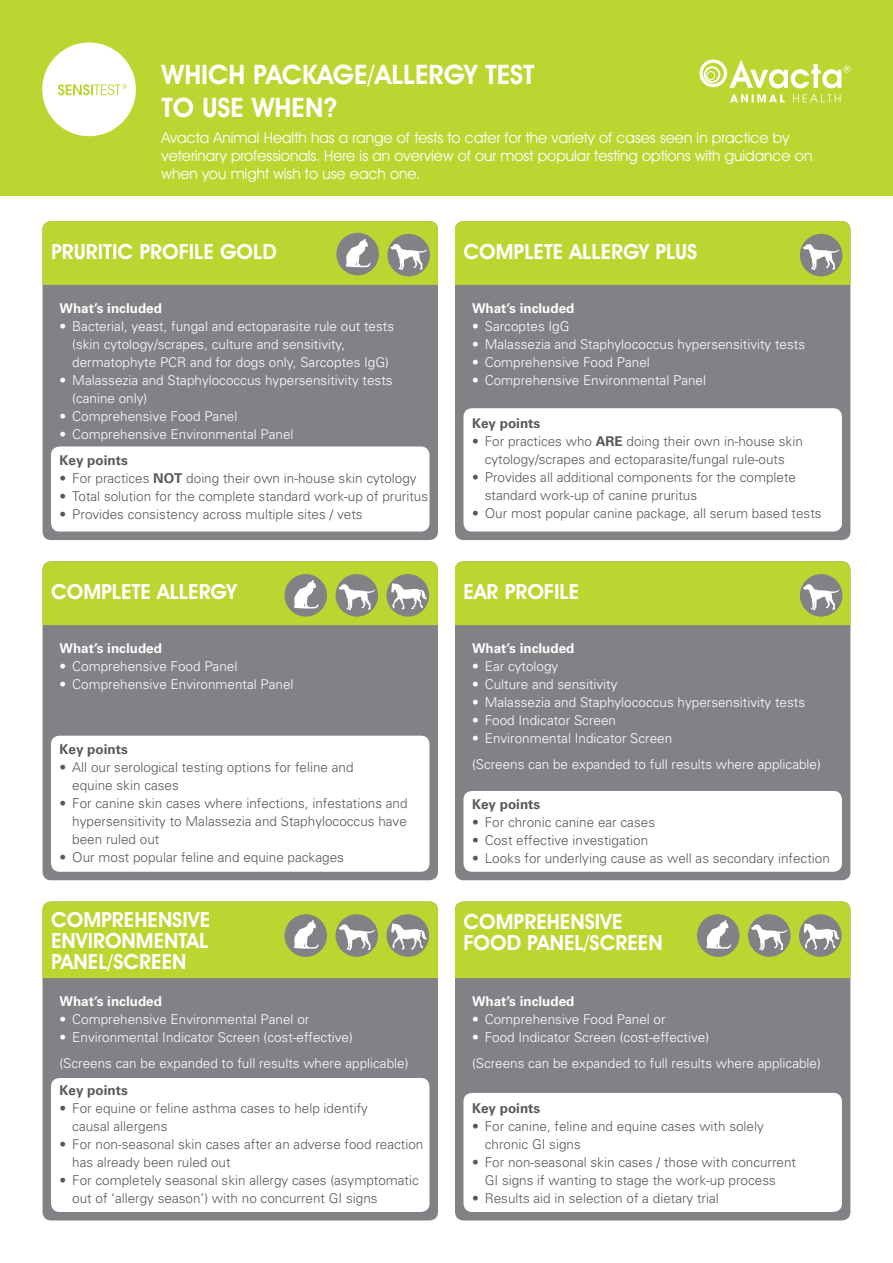
<style>
.page{position:relative;width:893px;height:1263px;background:#fff}
.page>*{position:absolute;margin:0;border:0;box-sizing:border-box;transform-origin:0 0}
.HEADERS{font:600 27px "Avant Garde IT Cby BT";color:#fff}
.t1{font:600 21px/21px "Avant Garde IT Cby BT";color:#fff}
.TOP_PARA{font:15px/18px "Avant Garde IT Cby BT";color:#fff}
.t2{font:300 13.5px/18px "Univers";color:#57585a}
.t3{font:300 13.5px/18px "Univers";color:#fff}
.t4{font:700 13.5px "Univers";color:#fff}
.t5{font:700 13.5px "Univers";color:#57585a}
.s1{font-weight:700}
</style>
<div class="page">
<div style="left:0;top:0;width:893px;height:196px;background:#bcd531"></div>
<div style="left:43px;top:901px;width:395px;height:319px;background:#808285;border-radius:9px"></div>
<div style="left:43px;top:221px;width:395px;height:319px;background:#808285;border-radius:9px"></div>
<div style="left:43px;top:561px;width:395px;height:319px;background:#808285;border-radius:9px"></div>
<div style="left:455px;top:221px;width:395px;height:319px;background:#808285;border-radius:9px"></div>
<div style="left:455px;top:561px;width:395px;height:319px;background:#808285;border-radius:9px"></div>
<div style="left:455px;top:901px;width:395px;height:319px;background:#808285;border-radius:9px"></div>
<svg style="left:455px;top:221px;width:395px;height:64px;background:#bad137"></svg>
<svg style="left:455px;top:561px;width:395px;height:64px;background:#bad138"></svg>
<div style="left:51px;top:446px;width:378px;height:85px;background:#fff;border-radius:9px"></div>
<div style="left:51px;top:736px;width:378px;height:136px;background:#fff;border-radius:9px"></div>
<div style="left:51px;top:1078px;width:378px;height:134px;background:#fff;border-radius:9px"></div>
<div style="left:463px;top:408px;width:379px;height:123px;background:#fff;border-radius:9px"></div>
<div style="left:463px;top:791px;width:379px;height:81px;background:#fff;border-radius:9px"></div>
<div style="left:463px;top:1093px;width:379px;height:119px;background:#fff;border-radius:9px"></div>
<svg style="left:43px;top:221px;width:395px;height:64px;background:#b8ce3e"></svg>
<svg style="left:43px;top:561px;width:395px;height:64px;background:#b7cc44"></svg>
<svg style="left:43px;top:901px;width:395px;height:77px;background:#b8cd42"></svg>
<svg style="left:455px;top:901px;width:395px;height:77px;background:#b8cd42"></svg>
<div style="left:43px;top:43px;width:93px;height:93px;background:#fff;border-radius:50%"></div>
<svg style="left:58px;top:84px;width:69px;height:11px"></svg>
<svg style="left:730px;top:94px;width:110px;height:8px"></svg>
<svg style="left:699px;top:60px;width:151px;height:28px"></svg>
<p class="HEADERS" style="left:162px;top:59px;width:374px">WHICH PACKAGE/ALLERGY TEST</p>
<p class="HEADERS" style="left:162px;top:91px;width:177px">TO USE WHEN?</p>
<p class="TOP_PARA" style="left:162px;top:129px;width:652px">Avacta Animal Health has a range of tests to cater for the variety of cases seen in practice by veterinary professionals. Here is an overview of our most popular testing options with guidance on when you might wish to use each one.</p>
<p class="t1" style="left:51px;top:241px;width:227px">PRURITIC PROFILE GOLD</p>
<p class="t1" style="left:463px;top:241px;width:235px">COMPLETE ALLERGY PLUS</p>
<p class="t4" style="left:60px;top:300px;width:104px">What’s included</p>
<p class="t3" style="left:72px;top:317px;width:323px;text-indent:-13px">• Bacterial, yeast, fungal and ectoparasite rule out tests (skin cytology/scrapes, culture and sensitivity, dermatophyte PCR and for dogs only, Sarcoptes IgG)</p>
<p class="t3" style="left:72px;top:371px;width:322px;text-indent:-13px">• Malassezia and Staphylococcus hypersensitivity tests (canine only)</p>
<p class="t3" style="left:60px;top:407px;width:179px">• Comprehensive Food Panel</p>
<p class="t3" style="left:60px;top:425px;width:236px">• Comprehensive Environmental Panel</p>
<p class="t5" style="left:60px;top:452px;width:70px">Key points</p>
<p class="t2" style="left:60px;top:469px;width:359px">• For practices <span class="s1">NOT</span> doing their own in-house skin cytology</p>
<p class="t2" style="left:60px;top:487px;width:370px">• Total solution for the complete standard work-up of pruritus</p>
<p class="t2" style="left:60px;top:505px;width:305px">• Provides consistency across multiple sites / vets</p>
<p class="t4" style="left:472px;top:300px;width:104px">What’s included</p>
<p class="t3" style="left:472px;top:317px;width:99px">• Sarcoptes IgG</p>
<p class="t3" style="left:472px;top:335px;width:335px">• Malassezia and Staphylococcus hypersensitivity tests</p>
<p class="t3" style="left:472px;top:353px;width:179px">• Comprehensive Food Panel</p>
<p class="t3" style="left:472px;top:371px;width:236px">• Comprehensive Environmental Panel</p>
<p class="t5" style="left:472px;top:415px;width:70px">Key points</p>
<p class="t2" style="left:472px;top:432px;width:332px;text-align:center">• For practices who <span class="s1">ARE</span> doing their own in-house skin cytology/scrapes and ectoparasite/fungal rule-outs</p>
<p class="t2" style="left:485px;top:468px;width:313px;text-indent:-13px">• Provides all additional components for the complete standard work-up of canine pruritus</p>
<p class="t2" style="left:472px;top:504px;width:351px">• Our most popular canine package, all serum based tests</p>
<p class="t1" style="left:51px;top:581px;width:187px">COMPLETE ALLERGY</p>
<p class="t1" style="left:463px;top:581px;width:117px">EAR PROFILE</p>
<p class="t4" style="left:60px;top:640px;width:104px">What’s included</p>
<p class="t3" style="left:60px;top:657px;width:179px">• Comprehensive Food Panel</p>
<p class="t3" style="left:60px;top:675px;width:236px">• Comprehensive Environmental Panel</p>
<p class="t5" style="left:60px;top:741px;width:70px">Key points</p>
<p class="t2" style="left:72px;top:758px;width:283px;text-indent:-13px">• All our serological testing options for feline and equine skin cases</p>
<p class="t2" style="left:72px;top:794px;width:337px;text-align:justify;text-indent:-13px">• For canine skin cases where infections, infestations and hypersensitivity to Malassezia and Staphylococcus have been ruled out</p>
<p class="t2" style="left:60px;top:848px;width:286px">• Our most popular feline and equine packages</p>
<p class="t4" style="left:472px;top:640px;width:104px">What’s included</p>
<p class="t3" style="left:472px;top:657px;width:88px">• Ear cytology</p>
<p class="t3" style="left:472px;top:675px;width:147px">• Culture and sensitivity</p>
<p class="t3" style="left:472px;top:693px;width:335px">• Malassezia and Staphylococcus hypersensitivity tests</p>
<p class="t3" style="left:472px;top:711px;width:146px">• Food Indicator Screen</p>
<p class="t3" style="left:472px;top:729px;width:202px">• Environmental Indicator Screen</p>
<p class="t3" style="left:472px;top:755px;width:350px">(Screens can be expanded to full results where applicable)</p>
<p class="t5" style="left:472px;top:796px;width:70px">Key points</p>
<p class="t2" style="left:472px;top:813px;width:185px">• For chronic canine ear cases</p>
<p class="t2" style="left:472px;top:831px;width:178px">• Cost effective investigation</p>
<p class="t2" style="left:472px;top:849px;width:359px">• Looks for underlying cause as well as secondary infection</p>
<p class="t1" style="left:51px;top:909px;width:161px">COMPREHENSIVE</p>
<p class="t1" style="left:51px;top:930px;width:159px">ENVIRONMENTAL<br>PANEL/SCREEN</p>
<p class="t1" style="left:463px;top:911px;width:161px">COMPREHENSIVE</p>
<p class="t1" style="left:463px;top:932px;width:201px">FOOD PANEL/SCREEN</p>
<p class="t4" style="left:60px;top:993px;width:104px">What’s included</p>
<p class="t3" style="left:60px;top:1010px;width:251px">• Comprehensive Environmental Panel or</p>
<p class="t3" style="left:60px;top:1028px;width:295px">• Environmental Indicator Screen (cost-effective)</p>
<p class="t3" style="left:60px;top:1054px;width:350px">(Screens can be expanded to full results where applicable)</p>
<p class="t5" style="left:60px;top:1082px;width:70px">Key points</p>
<p class="t2" style="left:72px;top:1099px;width:297px;text-indent:-13px">• For equine or feline asthma cases to help identify causal allergens</p>
<p class="t2" style="left:72px;top:1135px;width:353px;text-indent:-13px">• For non-seasonal skin cases after an adverse food reaction has already been ruled out</p>
<p class="t2" style="left:72px;top:1171px;width:348px;text-indent:-13px">• For completely seasonal skin allergy cases (asymptomatic out of ‘allergy season’) with no concurrent GI signs</p>
<p class="t4" style="left:472px;top:993px;width:104px">What’s included</p>
<p class="t3" style="left:472px;top:1010px;width:195px">• Comprehensive Food Panel or</p>
<p class="t3" style="left:472px;top:1028px;width:239px">• Food Indicator Screen (cost-effective)</p>
<p class="t3" style="left:472px;top:1054px;width:350px">(Screens can be expanded to full results where applicable)</p>
<p class="t5" style="left:472px;top:1100px;width:70px">Key points</p>
<p class="t2" style="left:485px;top:1117px;width:281px;text-indent:-13px">• For canine, feline and equine cases with solely chronic GI signs</p>
<p class="t2" style="left:472px;top:1153px;width:326px;text-align:center">• For non-seasonal skin cases / those with concurrent<br>GI signs if wanting to stage the work-up process</p>
<p class="t2" style="left:472px;top:1189px;width:248px">• Results aid in selection of a dietary trial</p>
</div>
